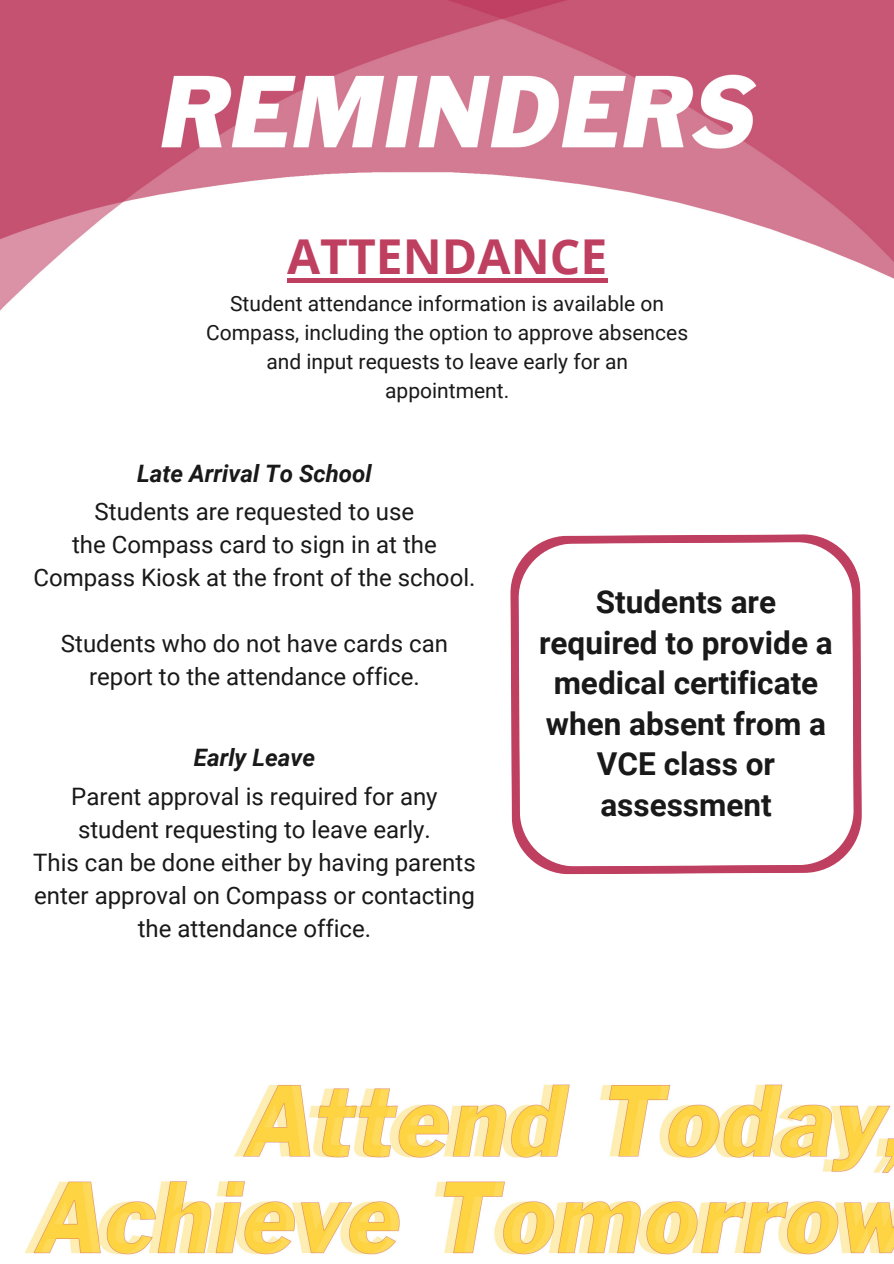
<style>
.page{position:relative;width:894px;height:1264px;background:#fff}
.page>*{position:absolute;margin:0;border:0;box-sizing:border-box;transform-origin:0 0}
.t1{font:700 48px "Open Sans";color:#bf3f60}
.t2{font:700 31.5px/40.5px "Roboto";color:#191919;text-align:center}
.t3{font:24px/33px "Roboto";color:#191919;text-align:center}
.t4{font:italic 700 24px "Roboto";color:#191919}
.t5{font:21px "Roboto";color:#191919}
</style>
<div class="page">
<img style="left:0;top:0;width:893px;height:1255px">
<hr style="left:287px;top:278px;width:320px;height:4px;background:#bf3f60">
<svg style="left:510px;top:534px;width:351px;height:340px;fill:#bf3f60"></svg>
<svg style="left:518px;top:542px;width:335px;height:324px"></svg>
<p class="t1" style="left:287px;top:223px;width:321px">ATTENDANCE</p>
<p class="t5" style="left:230px;top:291px;width:435px">Student attendance information is available on</p>
<p class="t5" style="left:206px;top:320px;width:483px">Compass, including the option to approve absences</p>
<p class="t5" style="left:266px;top:349px;width:363px">and input requests to leave early for an</p>
<p class="t5" style="left:385px;top:378px;width:126px">appointment.</p>
<p class="t4" style="left:137px;top:459px;width:236px">Late Arrival To School</p>
<p class="t3" style="left:95px;top:495px;width:321px">Students are requested to use</p>
<p class="t3" style="left:33px;top:528px;width:443px">the Compass card to sign in at the<br>Compass Kiosk at the front of the school.</p>
<p class="t3" style="left:61px;top:627px;width:388px">Students who do not have cards can report to the attendance office.</p>
<p class="t4" style="left:194px;top:744px;width:123px">Early Leave</p>
<p class="t3" style="left:71px;top:779px;width:368px;text-align:left">Parent approval is required for any student requesting to leave early.</p>
<p class="t3" style="left:33px;top:846px;width:444px">This can be done either by having parents enter approval on Compass or contacting the attendance office.</p>
<p class="t2" style="left:595px;top:582px;width:182px">Students are</p>
<p class="t2" style="left:539px;top:622px;width:295px">required to provide a</p>
<p class="t2" style="left:546px;top:663px;width:281px">medical certificate when absent from a<br>VCE class or assessment</p>
</div>
